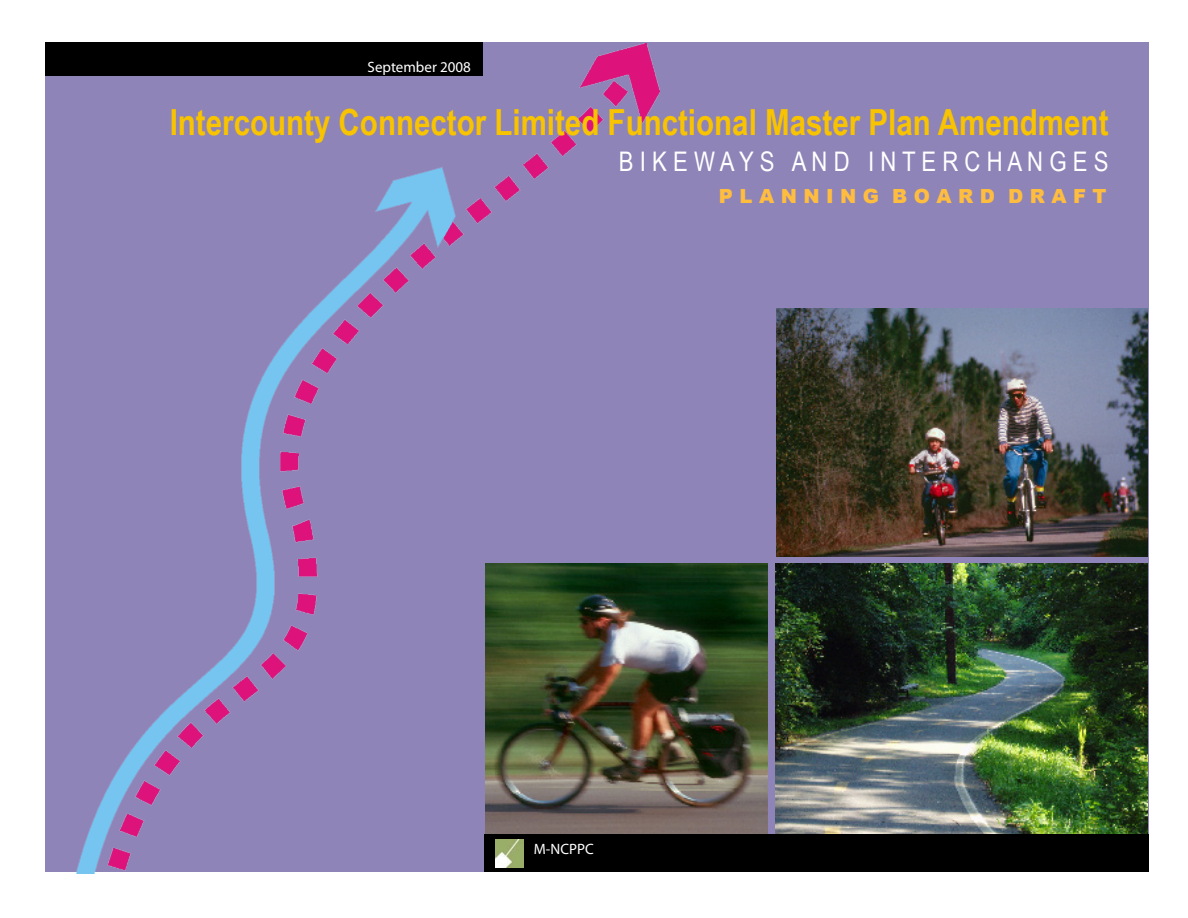
<style>
.page{position:relative;width:1188px;height:918px;background:#fff}
.page>*{position:absolute;margin:0;border:0;box-sizing:border-box;transform-origin:0 0}
.t1{font:700 36px "Arial Narrow";color:#f8c300}
.t2{font:27px "Arial Narrow";color:#fff}
.t3{font:900 19.5px "Arial";color:#ffbd40}
.t4{font:15px "Myriad Pro";color:#fff}
</style>
<div class="page">
<div style="left:45px;top:42px;width:1104px;height:830px;background:#8e84b7"></div>
<div style="left:45px;top:43px;width:437px;height:33px;background:#000"></div>
<img style="left:775px;top:564px;width:373px;height:271px">
<img style="left:776px;top:308px;width:372px;height:249px">
<img style="left:659px;top:564px;width:109px;height:271px">
<img style="left:76px;top:43px;width:583px;height:830px">
<div style="left:484px;top:835px;width:665px;height:37px;background:#000"></div>
<img style="left:496px;top:840px;width:27px;height:28px">
<p class="t4" style="left:368px;top:58px;width:105px">September 2008</p>
<p class="t1" style="left:170px;top:96px;width:940px">Intercounty Connector Limited Functional Master Plan Amendment</p>
<p class="t2" style="left:619px;top:142px;width:491px">B I K E W A Y S A N D I N T E R C H A N G E S</p>
<p class="t3" style="left:719px;top:182px;width:389px">P L A N N I N G B O A R D D R A F T</p>
<p class="t4" style="left:534px;top:840px;width:61px">M-NCPPC</p>
</div>
